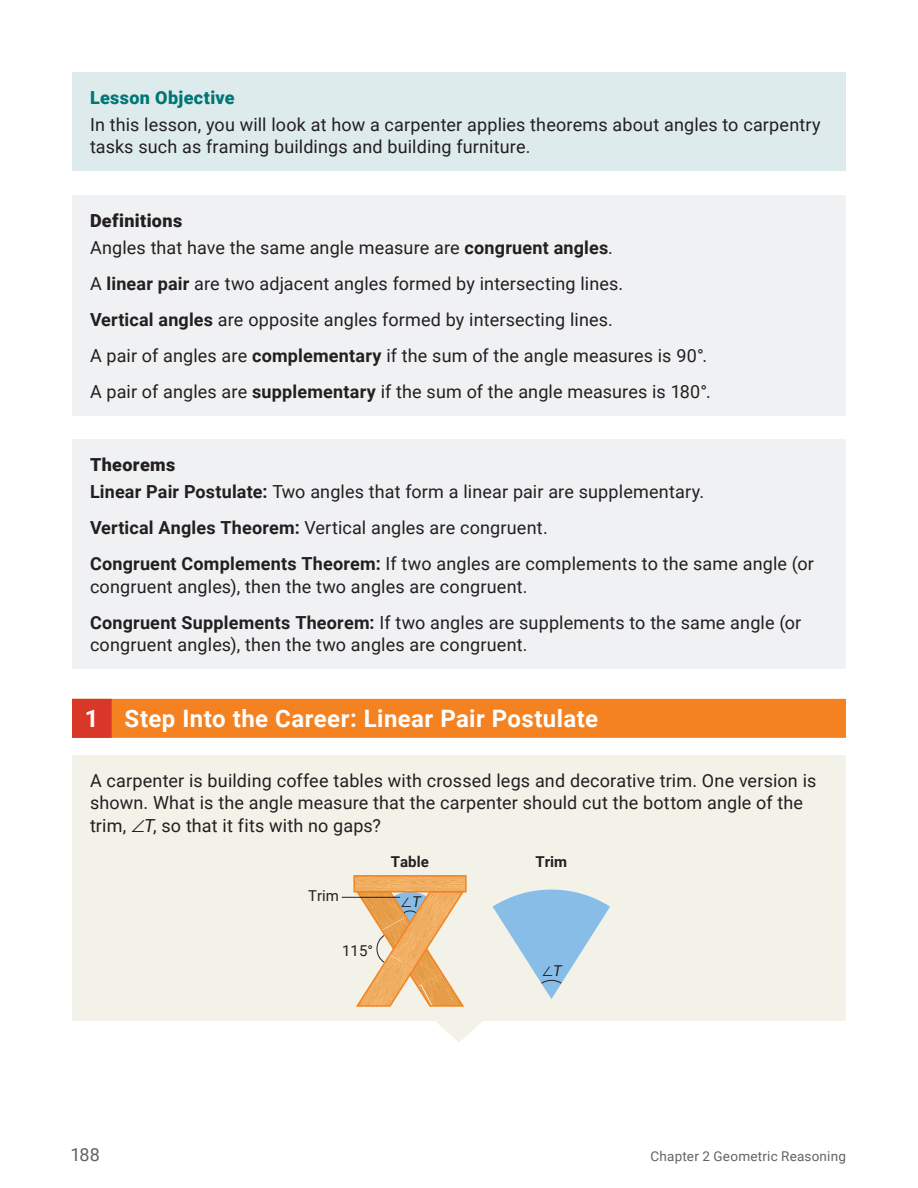
<style>
.page{position:relative;width:918px;height:1188px;background:#fff}
.page>*{position:absolute;margin:0;border:0;box-sizing:border-box;transform-origin:0 0}
.t1{font:700 24px "Roboto";letter-spacing:.02em;color:#fff}
.t2{font:18px/36px "Roboto";letter-spacing:.01em;color:#231f20}
.t3{font:900 18px "Roboto";letter-spacing:.02em;color:#007775}
.t4{font:18px "Roboto";color:#636366}
.t5{font:700 15px "Roboto";color:#231f20}
.t6{font:15px "Roboto";color:#231f20}
.t7{font:italic 15px "Roboto";color:#231f20}
.t8{font:13.5px "Roboto";letter-spacing:.015em;color:#636366}
.s1{font-weight:900}
.s2{font-weight:700}
.s3{font-style:italic}
</style>
<div class="page">
<div style="left:72px;top:699px;width:774px;height:39px;background:#f58220"></div>
<div style="left:72px;top:699px;width:40px;height:39px;background:#d93829"></div>
<div style="left:72px;top:72px;width:774px;height:99px;background:#deebec"></div>
<div style="left:72px;top:195px;width:774px;height:221px;background:#f0f1f2"></div>
<div style="left:72px;top:440px;width:774px;height:229px;background:#f0f1f2"></div>
<div style="left:72px;top:755px;width:774px;height:265px;background:#f2f2e9"></div>
<svg style="left:434px;top:1020px;width:50px;height:22px"></svg>
<svg style="left:356px;top:878px;width:108px;height:12px"></svg>
<div style="left:353px;top:875px;width:114px;height:18px;border:2px solid #f58320"></div>
<svg style="left:355px;top:890px;width:111px;height:117px"></svg>
<svg style="left:493px;top:890px;width:117px;height:109px"></svg>
<hr style="left:342px;top:897px;width:58px;height:1px;background:#231f20">
<p class="t3" style="left:90px;top:84px;width:146px">Lesson Objective</p>
<p class="t2" style="left:90px;top:112px;width:732px;line-height:22.5px">In this lesson, you will look at how a carpenter applies theorems about angles to carpentry tasks such as framing buildings and building furniture.</p>
<p class="t2" style="left:90px;top:206px;width:525px;line-height:27px"><span class="s1">Definitions<br></span>Angles that have the same angle measure are <span class="s2">congruent angles</span>.</p>
<p class="t2" style="left:90px;top:264px;width:622px">A <span class="s2">linear pair</span> are two adjacent angles formed by intersecting lines.<br><span class="s2">Vertical angles</span> are opposite angles formed by intersecting lines.<br>A pair of angles are <span class="s2">complementary</span> if the sum of the angle measures is 90°.<br>A pair of angles are <span class="s2">supplementary</span> if the sum of the angle measures is 180°.</p>
<p class="t2" style="left:90px;top:450px;width:616px;line-height:27px"><span class="s1">Theorems<br></span><span class="s2">Linear Pair Postulate:</span> Two angles that form a linear pair are supplementary.</p>
<p class="t2" style="left:90px;top:509px;width:725px"><span class="s2">Vertical Angles Theorem:</span> Vertical angles are congruent.<br><span class="s2">Congruent Complements Theorem:</span> If two angles are complements to the same angle (or</p>
<p class="t2" style="left:90px;top:567px;width:713px">congruent angles), then the two angles are congruent.<br><span class="s2">Congruent Supplements Theorem:</span> If two angles are supplements to the same angle (or</p>
<p class="t2" style="left:90px;top:626px;width:439px">congruent angles), then the two angles are congruent.</p>
<h1 class="t1" style="left:85px;top:701px;width:515px">1 Step Into the Career: Linear Pair Postulate</h1>
<p class="t2" style="left:90px;top:768px;width:728px;line-height:22.5px">A carpenter is building coffee tables with crossed legs and decorative trim. One version is shown. What is the angle measure that the carpenter should cut the bottom angle of the trim, ∠<span class="s3">T</span>, so that it fits with no gaps?</p>
<p class="t6" style="left:308px;top:885px;width:32px">Trim</p>
<p class="t6" style="left:342px;top:940px;width:32px">115°</p>
<p class="t5" style="left:391px;top:851px;width:39px">Table</p>
<p class="t7" style="left:400px;top:892px;width:22px">∠T</p>
<p class="t5" style="left:536px;top:851px;width:33px">Trim</p>
<p class="t7" style="left:542px;top:960px;width:22px">∠T</p>
<p class="t4" style="left:71px;top:1142px;width:31px">188</p>
<p class="t8" style="left:650px;top:1147px;width:197px">Chapter 2 Geometric Reasoning</p>
</div>
